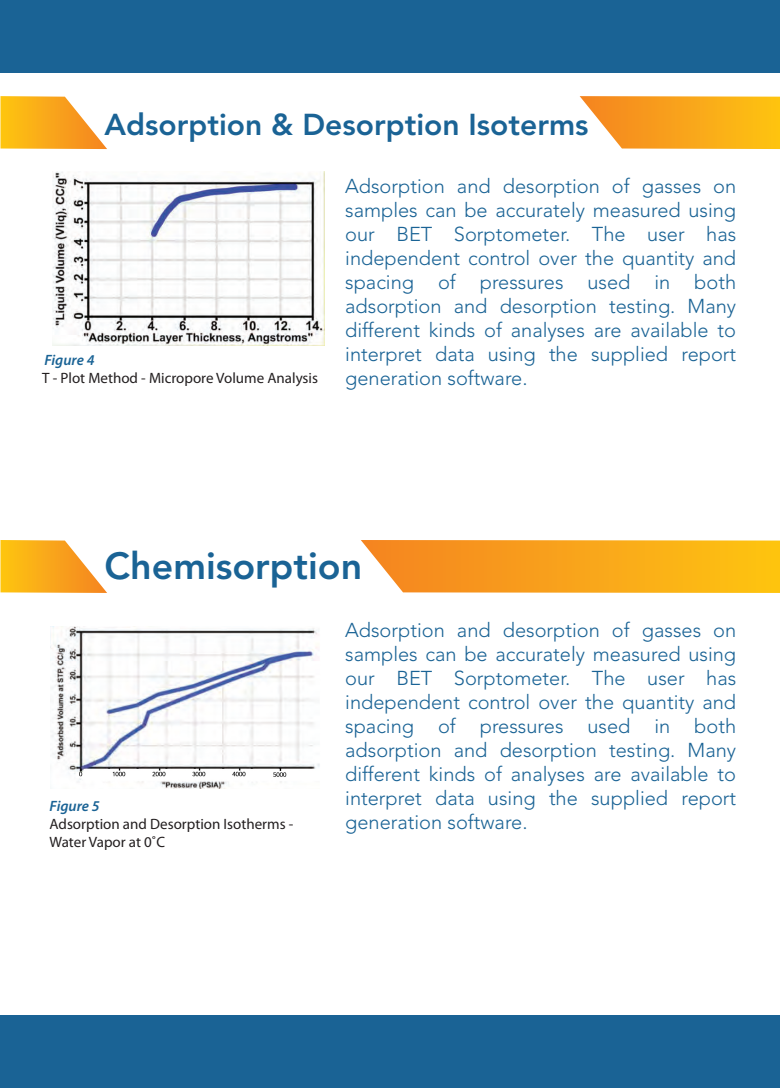
<style>
.page{position:relative;width:780px;height:1088px;background:#fff}
.page>*{position:absolute;margin:0;border:0;box-sizing:border-box;transform-origin:0 0}
.t1{font:800 37.5px "Avenir LT Std";color:#1a6395}
.t2{font:800 30px "Avenir LT Std";color:#1a6395}
.t3{font:300 20px/24px "Avenir LT Std";color:#1a6395;text-align:justify}
.t4{font:15px/18px "Myriad Pro";color:#231f20}
.t5{font:italic 600 15px "Myriad Pro";color:#1a6395}
</style>
<div class="page">
<div style="left:0;top:0;width:780px;height:73px;background:#1a6395"></div>
<div style="left:0;top:1015px;width:780px;height:73px;background:#1a6395"></div>
<svg style="left:0;top:96px;width:107px;height:53px"></svg>
<svg style="left:579px;top:96px;width:201px;height:53px;background:#fab134"></svg>
<img style="left:52px;top:172px;width:272px;height:173px">
<svg style="left:0;top:540px;width:107px;height:53px"></svg>
<svg style="left:361px;top:540px;width:419px;height:53px;background:#f9aa27"></svg>
<img style="left:51px;top:626px;width:269px;height:162px">
<h2 class="t2" style="left:105px;top:107px;width:485px">Adsorption &amp; Desorption Isoterms</h2>
<p class="t5" style="left:44px;top:350px;width:52px">Figure 4</p>
<p class="t4" style="left:42px;top:368px;width:277px">T - Plot Method - Micropore Volume Analysis</p>
<p class="t3" style="left:345px;top:174px;width:392px">Adsorption and desorption of gasses on samples can be accurately measured using our BET Sorptometer. The user has independent control over the quantity and spacing of pressures used in both adsorption and desorption testing. Many different kinds of analyses are available to interpret data using the supplied report generation software.</p>
<h1 class="t1" style="left:105px;top:544px;width:259px">Chemisorption</h1>
<p class="t5" style="left:50px;top:797px;width:52px">Figure 5</p>
<p class="t4" style="left:50px;top:815px;width:245px">Adsorption and Desorption Isotherms -<br>Water Vapor at 0˚C</p>
<p class="t3" style="left:345px;top:618px;width:392px">Adsorption and desorption of gasses on samples can be accurately measured using our BET Sorptometer. The user has independent control over the quantity and spacing of pressures used in both adsorption and desorption testing. Many different kinds of analyses are available to interpret data using the supplied report generation software.</p>
</div>
